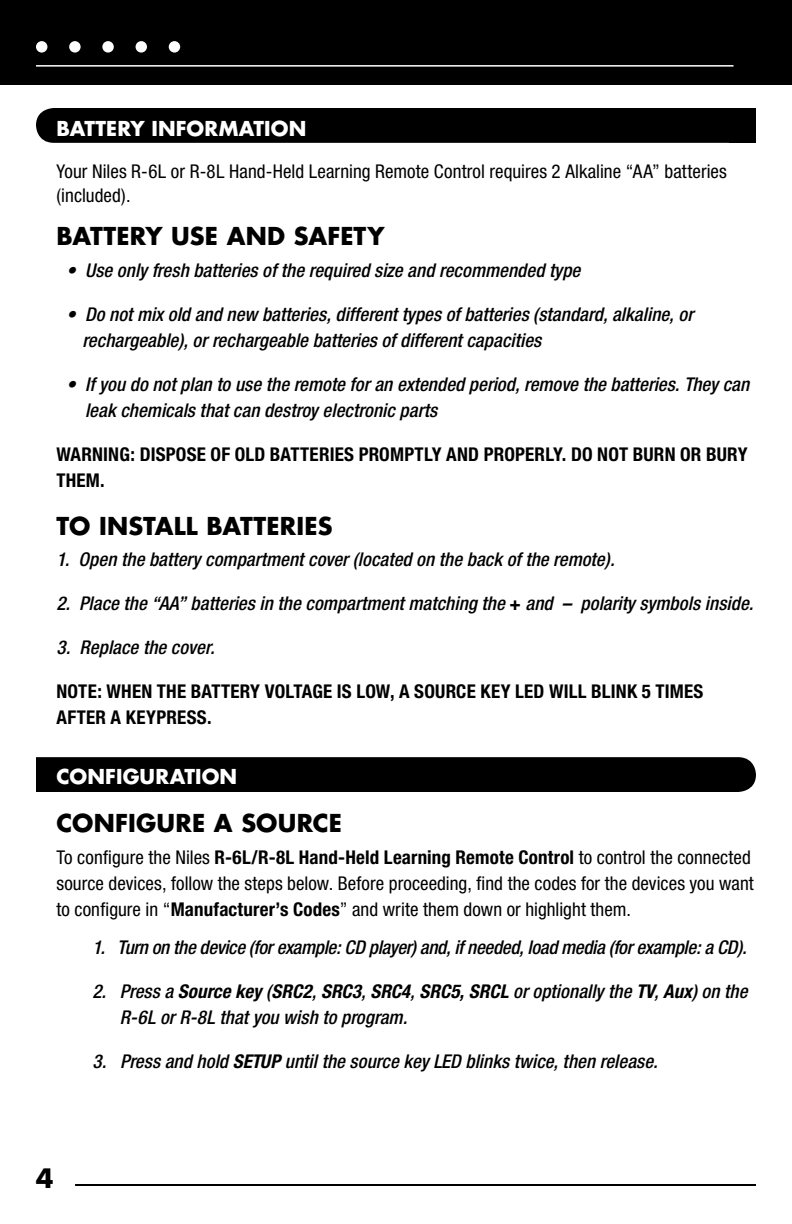
<style>
.page{position:relative;width:792px;height:1224px;background:#fff}
.page>*{position:absolute;margin:0;border:0;box-sizing:border-box;transform-origin:0 0}
.Page_numbers{font:700 26px "Futura Std";color:#000}
.Paragraph_headline_1{font:700 24px "Futura Std";letter-spacing:.005em;color:#000}
._3b__Headers_Reverse{font:700 20px "Futura Std";letter-spacing:.01em;color:#fff}
._3e__Paragraph_Left_Tab_Bullets{font:italic 500 condensed 19px/26px "Helvetica Neue LT Std";letter-spacing:.005em;color:#000}
._3d__Paragraph_left_justified{font:condensed 19px/26px "Helvetica Neue LT Std";letter-spacing:.005em;color:#000}
._3d__Paragraph_Note_Callout_Italic{font:700 condensed 19px/26px "Helvetica Neue LT Std";letter-spacing:.01em;color:#000}
._3e__Paragraph_Left_Tab_Bullets-2{font:italic 500 condensed 19px "Helvetica Neue LT Std";letter-spacing:-.015em;color:#000}
.s1{font-weight:700;font-style:normal}
.s2{font-weight:700}
</style>
<div class="page">
<div style="left:0;top:0;width:792px;height:85px;background:#000"></div>
<hr style="left:75px;top:1184px;width:681px;height:2px;background:#000">
<div style="left:36px;top:41px;width:11px;height:12px;background:#fff;border-radius:50%"></div>
<div style="left:69px;top:41px;width:12px;height:12px;background:#fff;border-radius:50%"></div>
<div style="left:102px;top:41px;width:12px;height:12px;background:#fff;border-radius:50%"></div>
<div style="left:136px;top:41px;width:11px;height:12px;background:#fff;border-radius:50%"></div>
<div style="left:169px;top:41px;width:11px;height:12px;background:#fff;border-radius:50%"></div>
<hr style="left:36px;top:65px;width:697px;height:2px;background:#fff">
<div style="left:36px;top:757px;width:720px;height:35px;background:#000"></div>
<div style="left:36px;top:108px;width:693px;height:35px;background:#000"></div>
<div style="left:729px;top:108px;width:27px;height:35px;background:#000"></div>
<p class="_3b__Headers_Reverse" style="left:56px;top:116px;width:251px">BATTERY INFORMATION</p>
<p class="_3d__Paragraph_left_justified" style="left:56px;top:160px;width:672px;line-height:24px">Your Niles R-6L or R-8L Hand-Held Learning Remote Control requires 2 Alkaline “AA” batteries (included).</p>
<p class="Paragraph_headline_1" style="left:56px;top:220px;width:330px">BATTERY USE AND SAFETY</p>
<p class="_3e__Paragraph_Left_Tab_Bullets" style="left:66px;top:258px;width:515px">• Use only fresh batteries of the required size and recommended type</p>
<p class="_3e__Paragraph_Left_Tab_Bullets" style="left:82px;top:302px;width:612px;text-indent:-16px">• Do not mix old and new batteries, different types of batteries (standard, alkaline, or rechargeable), or rechargeable batteries of different capacities</p>
<p class="_3e__Paragraph_Left_Tab_Bullets" style="left:85px;top:372px;width:666px;text-indent:-19px">• If you do not plan to use the remote for an extended period, remove the batteries. They can leak chemicals that can destroy electronic parts</p>
<p class="_3d__Paragraph_Note_Callout_Italic" style="left:56px;top:441px;width:693px">WARNING: DISPOSE OF OLD BATTERIES PROMPTLY AND PROPERLY. DO NOT BURN OR BURY<br>THEM.</p>
<p class="Paragraph_headline_1" style="left:56px;top:510px;width:278px">TO INSTALL BATTERIES</p>
<p class="_3e__Paragraph_Left_Tab_Bullets" style="left:56px;top:547px;width:560px">1. Open the battery compartment cover (located on the back of the remote).</p>
<p class="_3e__Paragraph_Left_Tab_Bullets" style="left:56px;top:591px;width:698px">2. Place the “AA” batteries in the compartment matching the <span class="s1">+</span> and <span class="s2">–</span> polarity symbols inside.</p>
<p class="_3e__Paragraph_Left_Tab_Bullets" style="left:56px;top:635px;width:160px">3. Replace the cover.</p>
<p class="_3d__Paragraph_Note_Callout_Italic" style="left:56px;top:678px;width:649px">NOTE: WHEN THE BATTERY VOLTAGE IS LOW, A SOURCE KEY LED WILL BLINK 5 TIMES<br>AFTER A KEYPRESS.</p>
<p class="_3b__Headers_Reverse" style="left:56px;top:764px;width:182px">CONFIGURATION</p>
<p class="Paragraph_headline_1" style="left:56px;top:807px;width:287px">CONFIGURE A SOURCE</p>
<p class="_3d__Paragraph_left_justified" style="left:56px;top:844px;width:699px">To configure the Niles <span class="s2">R-6L/R-8L Hand-Held Learning Remote Control</span> to control the connected source devices, follow the steps below. Before proceeding, find the codes for the devices you want to configure in “<span class="s2">Manufacturer’s Codes</span>” and write them down or highlight them.</p>
<p class="_3e__Paragraph_Left_Tab_Bullets-2" style="left:92px;top:936px;width:656px">1. Turn on the device (for example: CD player) and, if needed, load media (for example: a CD).</p>
<p class="_3e__Paragraph_Left_Tab_Bullets" style="left:120px;top:979px;width:629px;text-indent:-27px">2. Press a <span class="s2">Source key</span> (<span class="s2">SRC2</span>, <span class="s2">SRC3</span>, <span class="s2">SRC4</span>, <span class="s2">SRC5, SRCL</span> or optionally the <span class="s2">TV</span>, <span class="s2">Aux</span>) on the<br>R-6L or R-8L that you wish to program.</p>
<p class="_3e__Paragraph_Left_Tab_Bullets" style="left:92px;top:1049px;width:567px">3. Press and hold <span class="s2">SETUP</span> until the source key LED blinks twice, then release.</p>
<p class="Page_numbers" style="left:36px;top:1161px;width:19px">4</p>
</div>
